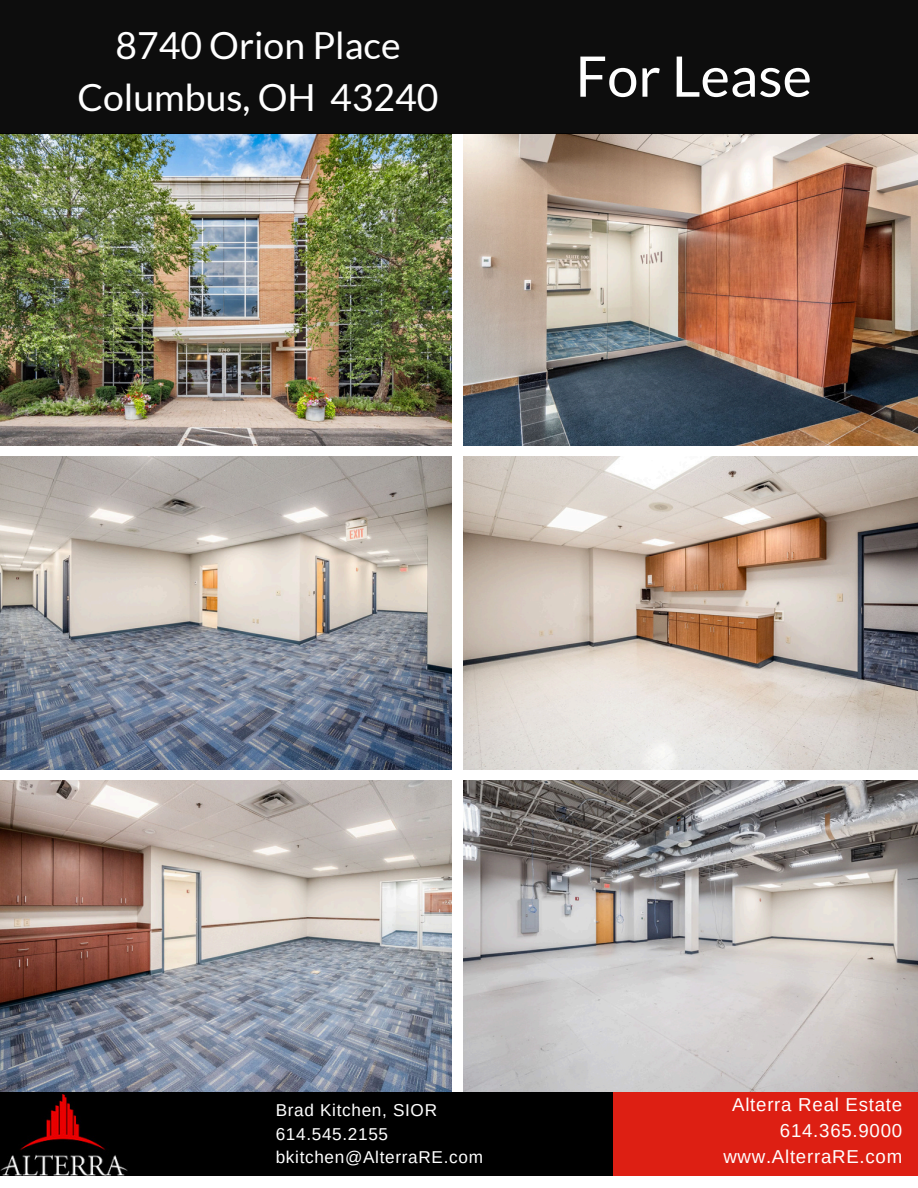
<style>
.page{position:relative;width:918px;height:1188px;background:#fff}
.page>*{position:absolute;margin:0;border:0;box-sizing:border-box;transform-origin:0 0}
.t1{font:55.95px "Lato";color:#fff}
.t2{font:37.35px/51.8px "Lato";color:#fff;text-align:center}
.t3{font:18.75px "Arimo";letter-spacing:.04em;color:#fff}
.t4{font:17.1px "Arimo";letter-spacing:.04em;color:#fff}
</style>
<div class="page">
<img style="left:0;top:133px;width:452px;height:312px">
<img style="left:463px;top:133px;width:455px;height:312px">
<img style="left:0;top:456px;width:452px;height:313px">
<img style="left:463px;top:456px;width:455px;height:313px">
<img style="left:0;top:780px;width:452px;height:312px">
<img style="left:463px;top:780px;width:455px;height:312px">
<div style="left:0;top:0;width:918px;height:133px;background:#0d0d0d"></div>
<div style="left:0;top:1092px;width:615px;height:83px;background:#000"></div>
<div style="left:614px;top:1092px;width:304px;height:83px;background:#dd1f13"></div>
<img style="left:1px;top:1094px;width:127px;height:81px">
<p class="t2" style="left:78px;top:19px;width:362px">8740 Orion Place<br>Columbus, OH 43240</p>
<p class="t1" style="left:576px;top:41px;width:238px">For Lease</p>
<p class="t4" style="left:276px;top:1101px;width:163px">Brad Kitchen, SIOR</p>
<p class="t4" style="left:276px;top:1124px;width:114px">614.545.2155</p>
<p class="t4" style="left:276px;top:1148px;width:209px">bkitchen@AlterraRE.com</p>
<h2 class="t3" style="left:732px;top:1094px;width:172px">Alterra Real Estate</h2>
<h1 class="t3" style="left:780px;top:1120px;width:124px">614.365.9000</h1>
<p class="t3" style="left:723px;top:1146px;width:180px">www.AlterraRE.com</p>
</div>
